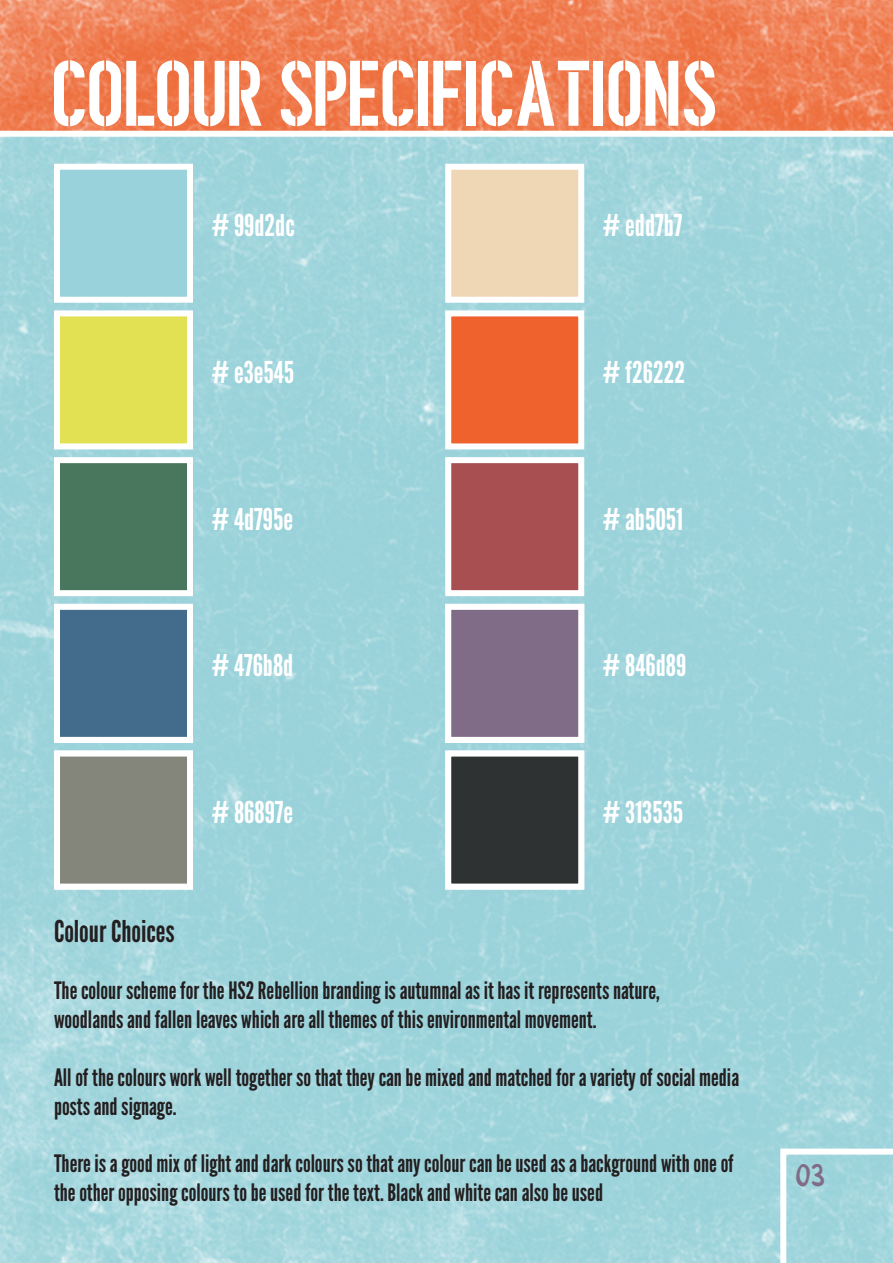
<style>
.page{position:relative;width:893px;height:1263px;background:#fff}
.page>*{position:absolute;margin:0;border:0;box-sizing:border-box;transform-origin:0 0}
.t1{font:90px "Ombudsman Stencil";color:#fff}
.t2{font:30px "League Gothic";color:#fff}
.t3{font:30px "League Gothic";color:#231f20}
.t4{font:30px "Westfalia";color:#816c87}
.t5{font:24px/28.8px "League Gothic";color:#231f20}
</style>
<div class="page">
<img style="left:0;top:0;width:893px;height:1263px">
<div style="left:0;top:131px;width:893px;height:6px;background:#fff"></div>
<div style="left:54px;top:164px;width:139px;height:139px;background:#99d2da;border:6px solid #fff"></div>
<div style="left:445px;top:164px;width:139px;height:139px;background:#efd7b5;border:6px solid #fff"></div>
<div style="left:54px;top:310px;width:139px;height:139px;background:#e1e153;border:6px solid #fff"></div>
<div style="left:445px;top:310px;width:139px;height:139px;background:#ef622d;border:6px solid #fff"></div>
<div style="left:54px;top:457px;width:139px;height:139px;background:#49775e;border:6px solid #fff"></div>
<div style="left:445px;top:457px;width:139px;height:139px;background:#a74f51;border:6px solid #fff"></div>
<div style="left:54px;top:604px;width:139px;height:139px;background:#436b8b;border:6px solid #fff"></div>
<div style="left:445px;top:604px;width:139px;height:139px;background:#816c87;border:6px solid #fff"></div>
<div style="left:54px;top:750px;width:139px;height:139px;background:#84867c;border:6px solid #fff"></div>
<div style="left:445px;top:750px;width:139px;height:139px;background:#2f3232;border:6px solid #fff"></div>
<svg style="left:780px;top:1148px;width:113px;height:115px;background:#abd9e0"></svg>
<p class="t1" style="left:54px;top:47px;width:666px">COLOUR SPECIFICATIONS</p>
<p class="t2" style="left:211px;top:208px;width:85px"># 99d2dc</p>
<p class="t2" style="left:603px;top:208px;width:81px"># edd7b7</p>
<p class="t2" style="left:211px;top:354px;width:84px"># e3e545</p>
<p class="t2" style="left:603px;top:354px;width:84px"># f26222</p>
<p class="t2" style="left:211px;top:501px;width:83px"># 4d795e</p>
<p class="t2" style="left:603px;top:501px;width:82px"># ab5051</p>
<p class="t2" style="left:211px;top:648px;width:83px"># 476b8d</p>
<p class="t2" style="left:603px;top:648px;width:85px"># 846d89</p>
<p class="t2" style="left:211px;top:794px;width:83px"># 86897e</p>
<p class="t2" style="left:603px;top:794px;width:82px"># 313535</p>
<p class="t3" style="left:54px;top:913px;width:122px">Colour Choices</p>
<p class="t5" style="left:54px;top:976px;width:607px">The colour scheme for the HS2 Rebellion branding is autumnal as it has it represents nature,</p>
<p class="t5" style="left:54px;top:1005px;width:544px">woodlands and fallen leaves which are all themes of this environmental movement.</p>
<p class="t5" style="left:54px;top:1063px;width:687px">All of the colours work well together so that they can be mixed and matched for a variety of social media posts and signage.</p>
<p class="t5" style="left:54px;top:1149px;width:681px">There is a good mix of light and dark colours so that any colour can be used as a background with one of the other opposing colours to be used for the text. Black and white can also be used</p>
<p class="t4" style="left:796px;top:1162px;width:31px">03</p>
</div>
